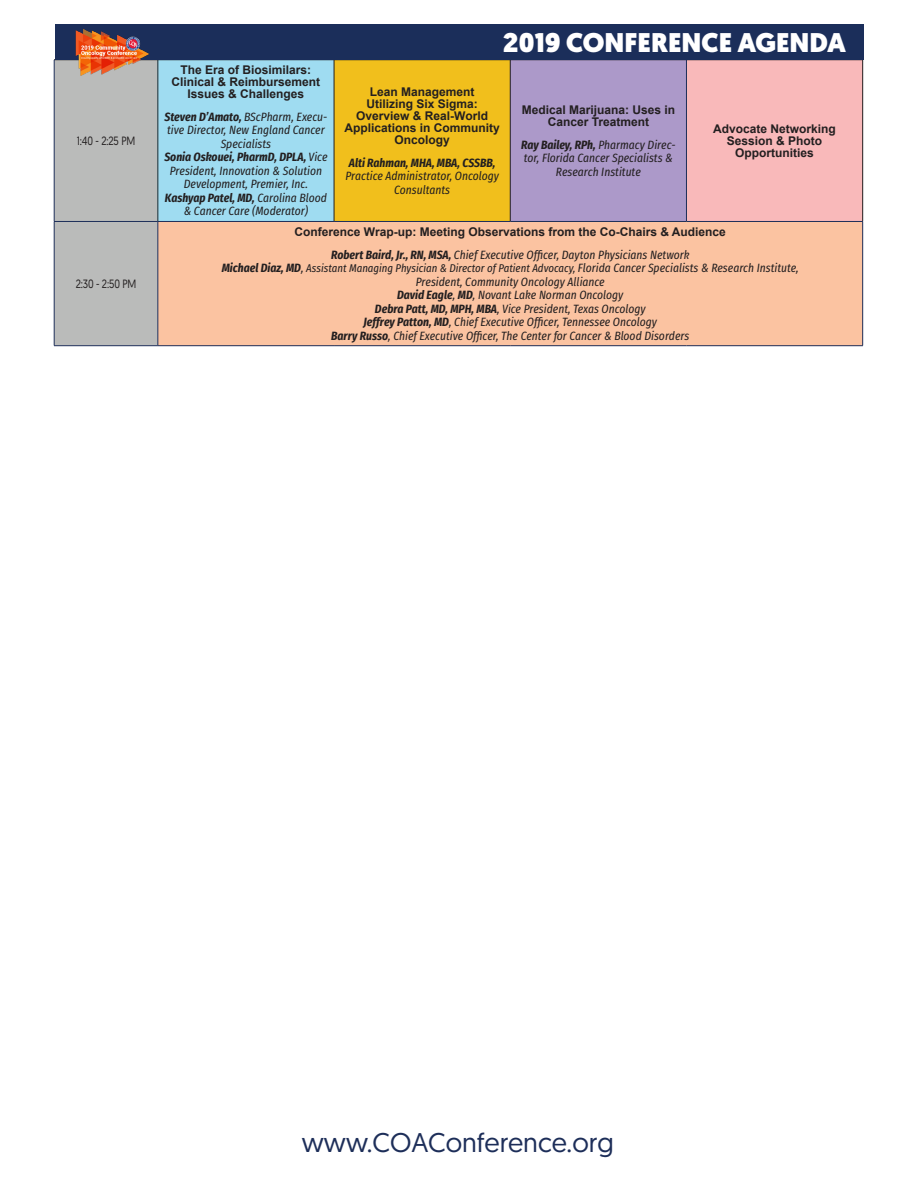
<style>
.page{position:relative;width:918px;height:1188px;background:#fff}
.page>*{position:absolute;margin:0;border:0;box-sizing:border-box;transform-origin:0 0}
.t1{font:27px "Geomanist";color:#1d2e59}
.t2{font:900 27px "Geomanist";color:#fff}
.t3{font:italic 12px/13.5px "Fira Sans Condensed";color:#231f20;text-align:center}
.Session_Headers{font:700 12px/12px "Arial";color:#231f20;text-align:center}
.t4{font:12px "Geomanist";letter-spacing:-.01em;color:#231f20;scale:.85 1}
.t5{font:italic 11.25px "Fira Sans Condensed";color:#231f20}
.s1{font-weight:700}
.s2{font-weight:700;font-size:12px}
.s3{font-size:12px}
</style>
<div class="page">
<div style="left:55px;top:60px;width:103px;height:285px;background:#babbba"></div>
<div style="left:158px;top:60px;width:176px;height:161px;background:#9fdcf1"></div>
<div style="left:334px;top:60px;width:176px;height:161px;background:#f1bf1c"></div>
<div style="left:510px;top:60px;width:176px;height:161px;background:#ac99c9"></div>
<div style="left:686px;top:60px;width:177px;height:161px;background:#f9b9ba"></div>
<div style="left:158px;top:221px;width:705px;height:125px;background:#fbc3a1"></div>
<hr style="left:54px;top:59px;width:104px;height:1px;background:#231f20">
<hr style="left:158px;top:60px;width:1px;height:161px;background:#231f20">
<hr style="left:334px;top:60px;width:1px;height:161px;background:#231f20">
<hr style="left:510px;top:60px;width:1px;height:161px;background:#231f20">
<hr style="left:54px;top:60px;width:1px;height:161px;background:#1d2e59">
<hr style="left:862px;top:60px;width:1px;height:161px;background:#231f20">
<hr style="left:686px;top:60px;width:1px;height:161px;background:#1d2e59">
<hr style="left:54px;top:221px;width:104px;height:1px;background:#1d2e59">
<hr style="left:54px;top:222px;width:1px;height:124px;background:#1d2e59">
<hr style="left:158px;top:221px;width:176px;height:1px;background:#1d2e59">
<hr style="left:158px;top:222px;width:1px;height:124px;background:#1d2e59">
<hr style="left:334px;top:221px;width:176px;height:1px;background:#1d2e59">
<hr style="left:510px;top:221px;width:176px;height:1px;background:#1d2e59">
<hr style="left:686px;top:221px;width:177px;height:1px;background:#1d2e59">
<hr style="left:862px;top:222px;width:1px;height:124px;background:#1d2e59">
<hr style="left:54px;top:345px;width:104px;height:1px;background:#1d2e59">
<hr style="left:158px;top:345px;width:176px;height:1px;background:#1d2e59">
<hr style="left:334px;top:345px;width:176px;height:1px;background:#1d2e59">
<hr style="left:510px;top:345px;width:176px;height:1px;background:#1d2e59">
<hr style="left:686px;top:345px;width:177px;height:1px;background:#1d2e59">
<div style="left:55px;top:24px;width:809px;height:36px;background:#1b2e5a"></div>
<img style="left:75px;top:29px;width:74px;height:47px">
<p class="t4" style="left:77px;top:133px;width:70px">1:40 - 2:25 PM</p>
<p class="t4" style="left:76px;top:276px;width:73px">2:30 - 2:50 PM</p>
<p class="Session_Headers" style="left:172px;top:65px;width:150px">The Era of Biosimilars:<br>Clinical &amp; Reimbursement<br>Issues &amp; Challenges</p>
<p class="t3" style="left:164px;top:110px;width:164px"><span class="s1">Steven D’Amato,</span> BScPharm, Execu&shy;tive Director, New England Cancer<br>Specialists</p>
<p class="t3" style="left:164px;top:151px;width:165px"><span class="s1">Sonia Oskouei, PharmD, DPLA,</span> Vice<br>President, Innovation &amp; Solution<br>Development, Premier, Inc.<br><span class="s1">Kashyap Patel, MD,</span> Carolina Blood &amp; Cancer Care (Moderator)</p>
<p class="t2" style="left:503px;top:24px;width:345px">2019 CONFERENCE AGENDA</p>
<p class="Session_Headers" style="left:344px;top:86px;width:157px">Lean Management<br>Utilizing Six Sigma:<br>Overview &amp; Real-World<br>Applications in Community<br>Oncology</p>
<p class="t3" style="left:345px;top:156px;width:155px"><span class="s1">Alti Rahman, MHA, MBA, CSSBB,<br></span>Practice Administrator, Oncology<br>Consultants</p>
<p class="Session_Headers" style="left:522px;top:104px;width:155px">Medical Marijuana: Uses in<br>Cancer Treatment</p>
<p class="t3" style="left:521px;top:138px;width:156px"><span class="s1">Ray Bailey, RPh,</span> Pharmacy Direc&shy;tor, Florida Cancer Specialists &amp;<br>Research Institute</p>
<p class="Session_Headers" style="left:713px;top:123px;width:124px">Advocate Networking<br>Session &amp; Photo<br>Opportunities</p>
<p class="Session_Headers" style="left:295px;top:226px;width:433px">Conference Wrap-up: Meeting Observations from the Co-Chairs &amp; Audience</p>
<p class="t3" style="left:331px;top:248px;width:360px"><span class="s1">Robert Baird, Jr., RN, MSA,</span> Chief Executive Officer, Dayton Physicians Network</p>
<p class="t5" style="left:222px;top:260px;width:579px"><span class="s2">Michael Diaz, MD</span><span class="s3">,</span> Assistant Managing Physician &amp; Director of Patient Advocacy, <span class="s3">Florida Cancer Specialists &amp; Research Institute,</span></p>
<p class="t3" style="left:331px;top:275px;width:360px">President, Community Oncology Alliance<br><span class="s1">David Eagle</span>, <span class="s1">MD</span>, Novant Lake Norman Oncology<br><span class="s1">Debra Patt, MD, MPH, MBA</span>, Vice President, Texas Oncology<br><span class="s1">Jeffrey Patton, MD</span>, Chief Executive Officer, Tennessee Oncology<br><span class="s1">Barry Russo</span>, Chief Executive Officer, The Center for Cancer &amp; Blood Disorders</p>
<p class="t1" style="left:302px;top:1125px;width:313px">www.COAConference.org</p>
</div>
